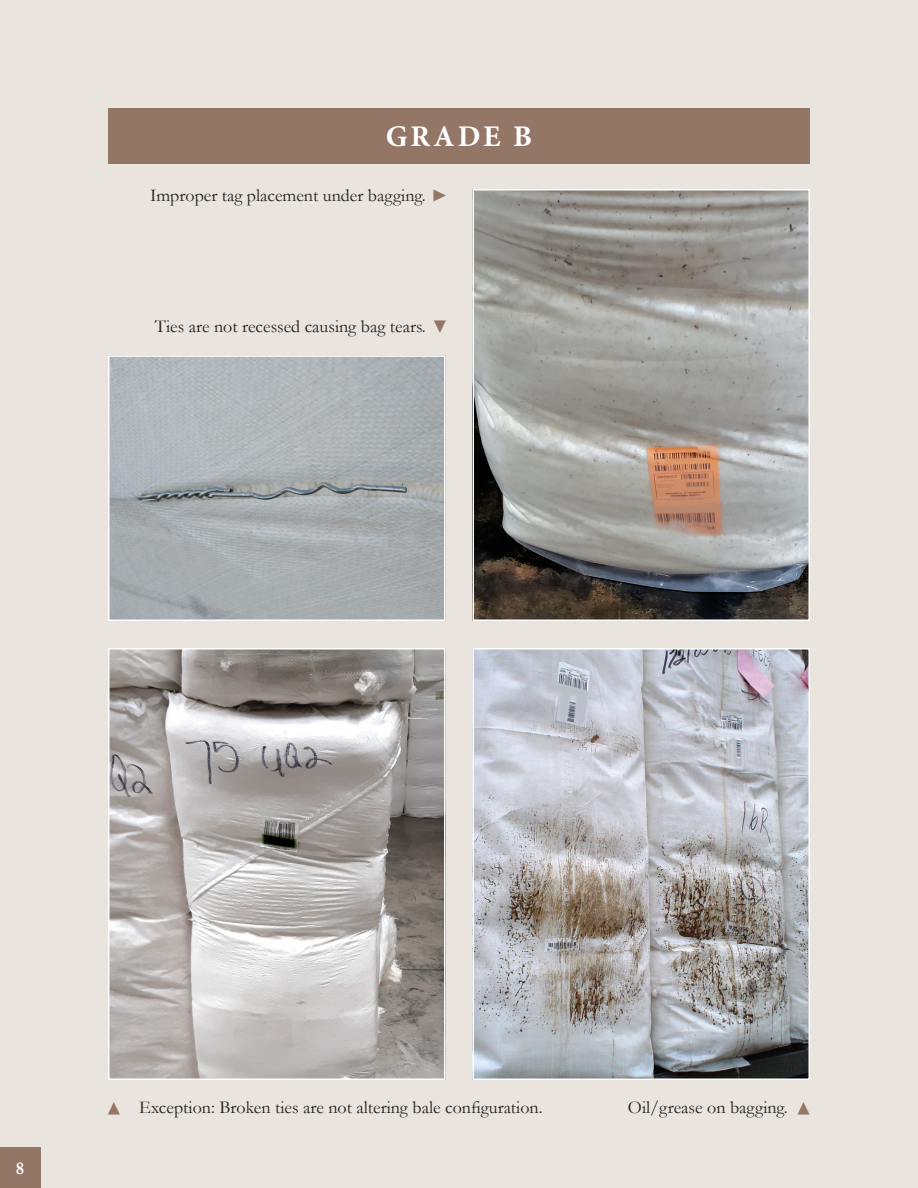
<style>
.page{position:relative;width:918px;height:1188px;background:#e9e4de}
.page>*{position:absolute;margin:0;border:0;box-sizing:border-box;transform-origin:0 0}
.t1{font:700 30px "Minion Pro";letter-spacing:.1em;color:#fff}
.t2{font:25.5px "Minion Pro";color:#947666}
.t3{font:18px "Garamond";color:#231f20}
.t4{font:700 18px "Garamond";color:#fff}
</style>
<div class="page">
<div style="left:0;top:1148px;width:40px;height:40px;background:#947666"></div>
<div style="left:108px;top:108px;width:702px;height:55px;background:#947666"></div>
<img style="left:111px;top:358px;width:332px;height:260px">
<div style="left:108px;top:355px;width:338px;height:266px;border:2px solid #fff"></div>
<img style="left:111px;top:651px;width:332px;height:426px">
<div style="left:108px;top:648px;width:338px;height:432px;border:2px solid #fff"></div>
<img style="left:475px;top:192px;width:332px;height:426px">
<div style="left:472px;top:189px;width:338px;height:432px;border:2px solid #fff"></div>
<img style="left:475px;top:651px;width:332px;height:426px">
<div style="left:472px;top:648px;width:338px;height:432px;border:2px solid #fff"></div>
<h1 class="t1" style="left:386px;top:116px;width:148px">GRADE B</h1>
<p class="t3" style="left:150px;top:183px;width:277px">Improper tag placement under bagging.</p>
<h2 class="t2" style="left:447px;top:214px;width:17px;rotate:-180deg">◀</h2>
<p class="t3" style="left:155px;top:314px;width:272px">Ties are not recessed causing bag tears.</p>
<h2 class="t2" style="left:421px;top:334px;width:17px;rotate:-90deg">◀</h2>
<p class="t4" style="left:16px;top:1156px;width:10px">8</p>
<p class="t3" style="left:628px;top:1096px;width:161px">Oil/grease on bagging.</p>
<p class="t3" style="left:139px;top:1096px;width:405px">Exception: Broken ties are not altering bale configuration.</p>
<h2 class="t2" style="left:133px;top:1101px;width:17px;rotate:90deg">◀</h2>
<h2 class="t2" style="left:823px;top:1101px;width:17px;rotate:90deg">◀</h2>
</div>
